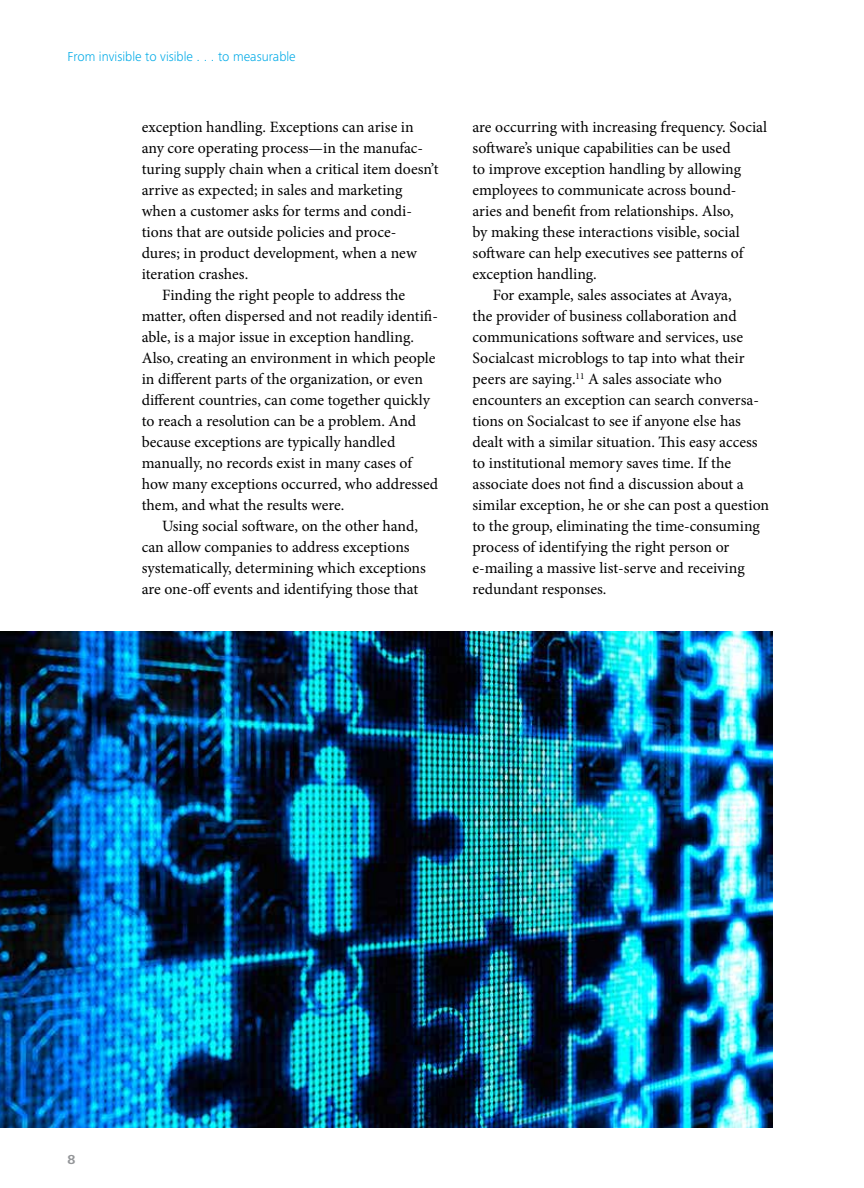
<style>
.page{position:relative;width:864px;height:1188px;background:#fff}
.page>*{position:absolute;margin:0;border:0;box-sizing:border-box;transform-origin:0 0}
.t1{font:15.75px "Minion Pro";color:#000}
.t2{font:300 13.5px "Frutiger Next Pro";color:#00aae7}
.t3{font:700 13.5px "Frutiger Next Pro";color:#939598}
</style>
<div class="page">
<img style="left:0;top:632px;width:772px;height:495px">
<p class="t2" style="left:68px;top:49px;width:230px">From invisible to visible . . . to measurable</p>
<p class="t1" style="left:142px;top:117px;width:274px">exception handling. Exceptions can arise in</p>
<p class="t1" style="left:142px;top:138px;width:283px">any core operating process—in the manufac-</p>
<p class="t1" style="left:142px;top:159px;width:298px">turing supply chain when a critical item doesn’t</p>
<p class="t1" style="left:142px;top:180px;width:262px">arrive as expected; in sales and marketing</p>
<p class="t1" style="left:142px;top:201px;width:272px">when a customer asks for terms and condi-</p>
<p class="t1" style="left:142px;top:222px;width:256px">tions that are outside policies and proce-</p>
<p class="t1" style="left:142px;top:243px;width:277px">dures; in product development, when a new</p>
<p class="t1" style="left:142px;top:264px;width:108px">iteration crashes.</p>
<p class="t1" style="left:162px;top:285px;width:245px">Finding the right people to address the</p>
<p class="t1" style="left:142px;top:306px;width:298px">matter, often dispersed and not readily identifi-</p>
<p class="t1" style="left:142px;top:327px;width:274px">able, is a major issue in exception handling.</p>
<p class="t1" style="left:142px;top:348px;width:295px">Also, creating an environment in which people</p>
<p class="t1" style="left:142px;top:369px;width:283px">in different parts of the organization, or even</p>
<p class="t1" style="left:142px;top:390px;width:290px">different countries, can come together quickly</p>
<p class="t1" style="left:142px;top:411px;width:276px">to reach a resolution can be a problem. And</p>
<p class="t1" style="left:142px;top:432px;width:255px">because exceptions are typically handled</p>
<p class="t1" style="left:142px;top:453px;width:272px">manually, no records exist in many cases of</p>
<p class="t1" style="left:142px;top:474px;width:298px">how many exceptions occurred, who addressed</p>
<p class="t1" style="left:142px;top:495px;width:204px">them, and what the results were.</p>
<p class="t1" style="left:162px;top:516px;width:257px">Using social software, on the other hand,</p>
<p class="t1" style="left:142px;top:537px;width:269px">can allow companies to address exceptions</p>
<p class="t1" style="left:142px;top:558px;width:286px">systematically, determining which exceptions</p>
<p class="t1" style="left:142px;top:579px;width:278px">are one-off events and identifying those that</p>
<p class="t1" style="left:472px;top:117px;width:296px">are occurring with increasing frequency. Social</p>
<p class="t1" style="left:472px;top:138px;width:260px">software’s unique capabilities can be used</p>
<p class="t1" style="left:472px;top:159px;width:270px">to improve exception handling by allowing</p>
<p class="t1" style="left:472px;top:180px;width:266px">employees to communicate across bound-</p>
<p class="t1" style="left:472px;top:201px;width:263px">aries and benefit from relationships. Also,</p>
<p class="t1" style="left:472px;top:222px;width:269px">by making these interactions visible, social</p>
<p class="t1" style="left:472px;top:243px;width:272px">software can help executives see patterns of</p>
<p class="t1" style="left:472px;top:264px;width:126px">exception handling.</p>
<p class="t1" style="left:493px;top:285px;width:241px">For example, sales associates at Avaya,</p>
<p class="t1" style="left:472px;top:306px;width:266px">the provider of business collaboration and</p>
<p class="t1" style="left:472px;top:327px;width:272px">communications software and services, use</p>
<p class="t1" style="left:472px;top:348px;width:274px">Socialcast microblogs to tap into what their</p>
<p class="t1" style="left:472px;top:369px;width:251px">peers are saying.<sup>11</sup> A sales associate who</p>
<p class="t1" style="left:472px;top:390px;width:288px">encounters an exception can search conversa-</p>
<p class="t1" style="left:472px;top:411px;width:270px">tions on Socialcast to see if anyone else has</p>
<p class="t1" style="left:472px;top:432px;width:287px">dealt with a similar situation. This easy access</p>
<p class="t1" style="left:472px;top:453px;width:260px">to institutional memory saves time. If the</p>
<p class="t1" style="left:472px;top:474px;width:273px">associate does not find a discussion about a</p>
<p class="t1" style="left:472px;top:495px;width:298px">similar exception, he or she can post a question</p>
<p class="t1" style="left:472px;top:516px;width:289px">to the group, eliminating the time-consuming</p>
<p class="t1" style="left:472px;top:537px;width:258px">process of identifying the right person or</p>
<p class="t1" style="left:472px;top:558px;width:274px">e-mailing a massive list-serve and receiving</p>
<p class="t1" style="left:472px;top:579px;width:136px">redundant responses.</p>
<p class="t3" style="left:68px;top:1152px;width:9px">8</p>
</div>
